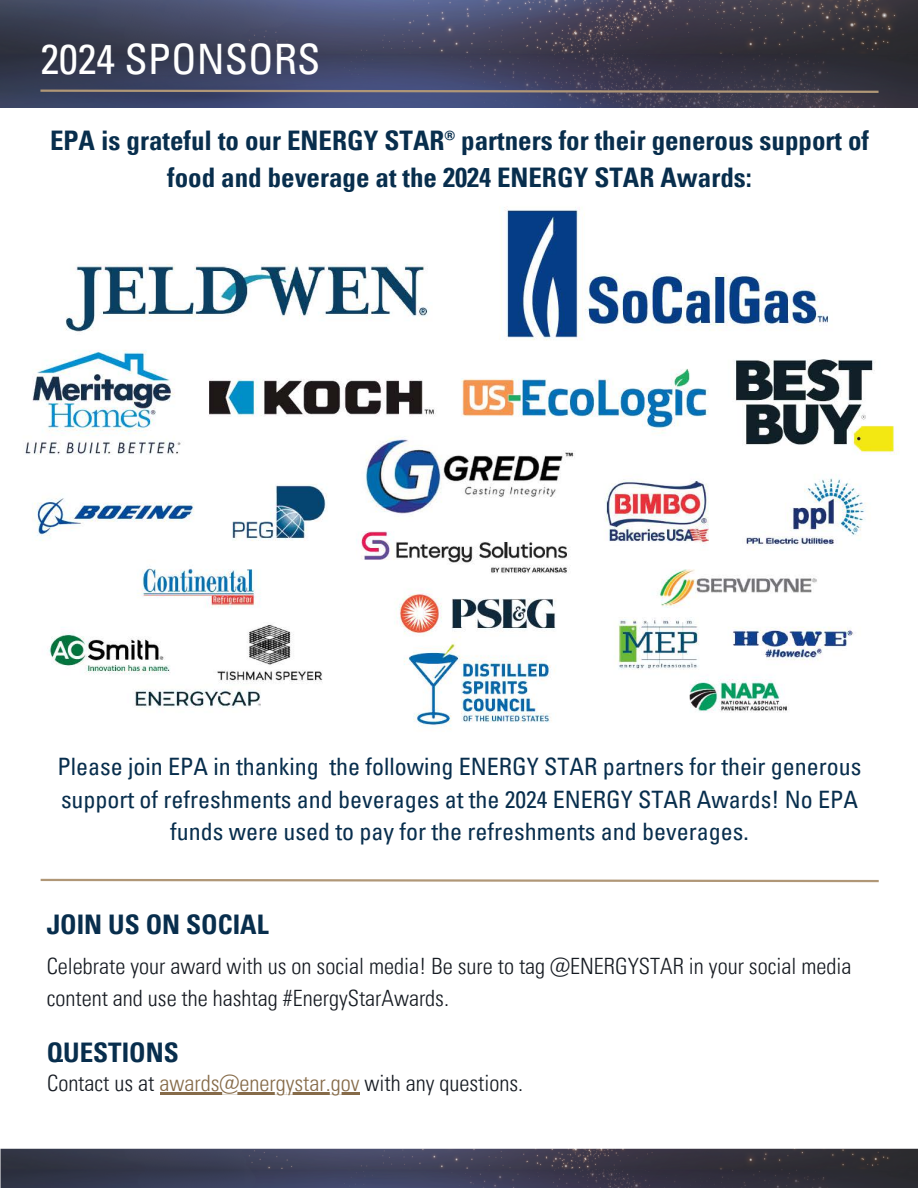
<style>
.page{position:relative;width:918px;height:1188px;background:#fff}
.page>*{position:absolute;margin:0;border:0;box-sizing:border-box;transform-origin:0 0}
.t1{font:condensed 42px "Univers LT Pro";color:#fff}
.t2{font:700 condensed 27px "Univers LT Pro";color:#082e4d}
.t3{font:condensed 24px/32.7px "Univers LT Pro";color:#082e4d;text-align:center}
.t4{font:300 condensed 22.5px/31.5px "Univers LT Pro";color:#161b22}
.s1{color:#866b49}
</style>
<div class="page">
<img style="left:1px;top:1149px;width:917px;height:39px">
<hr style="left:160px;top:1092px;width:200px;height:2px;background:#866b49">
<svg style="left:40px;top:878px;width:839px;height:5px"></svg>
<img style="left:1px;top:0;width:917px;height:108px">
<svg style="left:38px;top:88px;width:843px;height:6px;background:#68616a"></svg>
<img style="left:25px;top:207px;width:874px;height:523px">
<p class="t1" style="left:40px;top:43px;width:281px">2024 SPONSORS</p>
<p class="t2" style="left:50px;top:130px;width:820px">EPA is grateful to our ENERGY STAR® partners for their generous support of</p>
<h2 class="t2" style="left:167px;top:167px;width:586px">food and beverage at the 2024 ENERGY STAR Awards:</h2>
<h3 class="t3" style="left:58px;top:753px;width:805px">Please join EPA in thanking the following ENERGY STAR partners for their generous support of refreshments and beverages at the 2024 ENERGY STAR Awards! No EPA funds were used to pay for the refreshments and beverages.</h3>
<h2 class="t2" style="left:47px;top:914px;width:224px">JOIN US ON SOCIAL</h2>
<h3 class="t4" style="left:47px;top:953px;width:806px">Celebrate your award with us on social media! Be sure to tag @ENERGYSTAR in your social media content and use the hashtag #EnergyStarAwards.</h3>
<h2 class="t2" style="left:47px;top:1042px;width:134px">QUESTIONS</h2>
<p class="t4" style="left:47px;top:1070px;width:478px">Contact us at <span class="s1">awards@energystar.gov</span> with any questions.</p>
</div>
